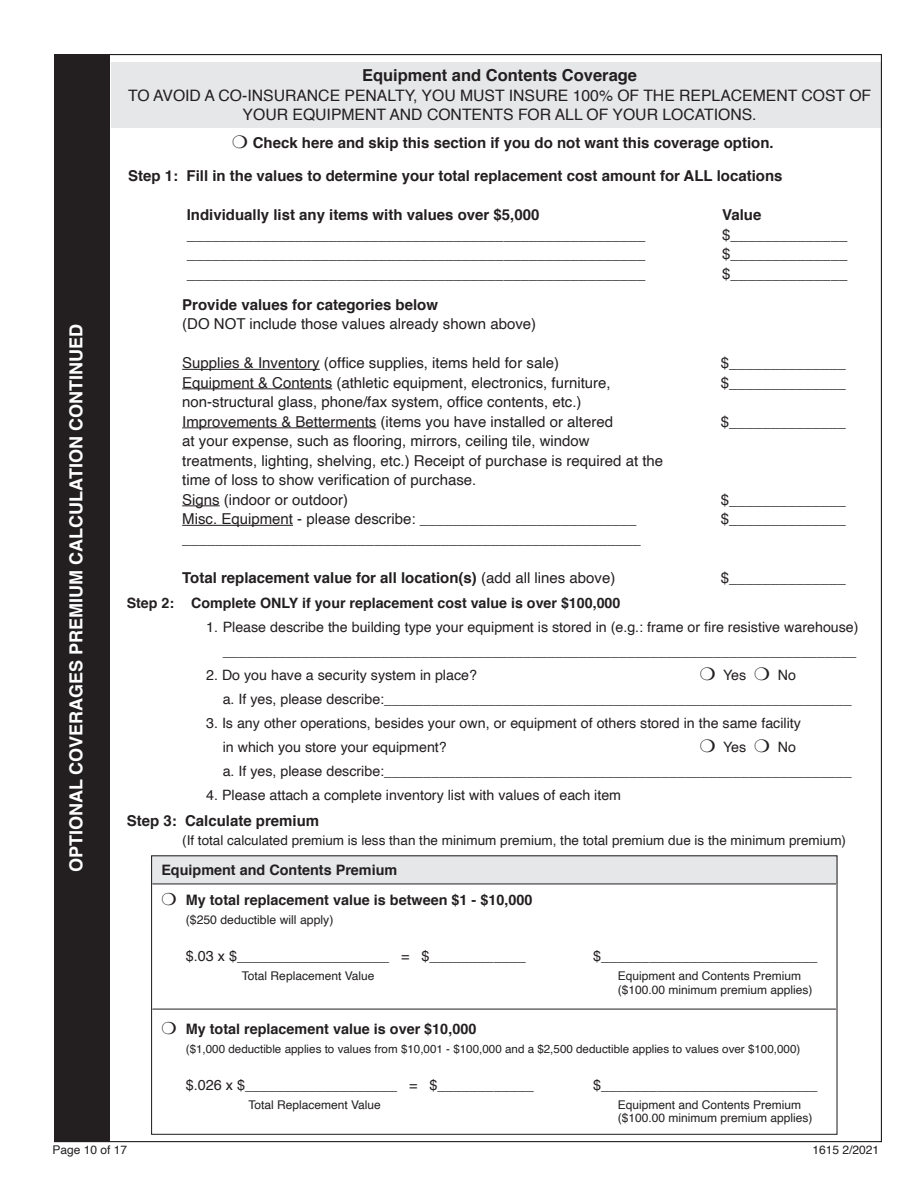
<style>
.page{position:relative;width:918px;height:1188px;background:#fff}
.page>*{position:absolute;margin:0;border:0;box-sizing:border-box;transform-origin:0 0}
.t1{font:700 18px "Helvetica";color:#fff}
.t2{font:700 16.5px "Helvetica";color:#231f20}
.t3{font:15.75px/19.5px "Helvetica";color:#231f20;text-align:center}
.t4{font:15px/19.5px "Helvetica";color:#231f20}
.t5{font:700 15px "Helvetica";color:#231f20}
.t6{font:14.4px "Helvetica";color:#231f20}
.t7{font:700 14.4px/30px "Helvetica";color:#231f20}
.t8{font:14.25px/24px "Helvetica";color:#231f20}
.t9{font:700 14.25px "Helvetica";color:#231f20}
.t10{font:13.5px "Helvetica";color:#231f20}
.t11{font:12.3px "Helvetica";color:#231f20}
.t12{font:12px/13.5px "Helvetica";color:#231f20}
.t13{font:11.7px "Helvetica";color:#231f20}
.s1{font-weight:400}
</style>
<div class="page">
<div style="left:111px;top:62px;width:770px;height:65px;background:#e6e7e9"></div>
<div style="left:54px;top:54px;width:56px;height:1087px;background:#231f20"></div>
<hr style="left:182px;top:369px;width:138px;height:1px;background:#231f20">
<hr style="left:182px;top:388px;width:150px;height:1px;background:#231f20">
<hr style="left:182px;top:427px;width:194px;height:1px;background:#231f20">
<hr style="left:182px;top:505px;width:38px;height:1px;background:#231f20">
<hr style="left:182px;top:525px;width:111px;height:1px;background:#231f20">
<div style="left:151px;top:856px;width:687px;height:28px;background:#e6e7e9"></div>
<hr style="left:152px;top:1009px;width:684px;height:1px;background:#231f20">
<div style="left:151px;top:855px;width:687px;height:280px;border:1px solid #231f20"></div>
<hr style="left:152px;top:884px;width:684px;height:1px;background:#231f20">
<p class="t2" style="left:362px;top:62px;width:277px">Equipment and Contents Coverage</p>
<p class="t3" style="left:128px;top:86px;width:745px">TO AVOID A CO-INSURANCE PENALTY, YOU MUST INSURE 100% OF THE REPLACEMENT COST OF<br>YOUR EQUIPMENT AND CONTENTS FOR ALL OF YOUR LOCATIONS.</p>
<p class="t5" style="left:253px;top:131px;width:522px">Check here and skip this section if you do not want this coverage option.</p>
<p class="t5" style="left:128px;top:164px;width:656px">Step 1: Fill in the values to determine your total replacement cost amount for ALL locations</p>
<p class="t5" style="left:187px;top:203px;width:354px">Individually list any items with values over $5,000</p>
<p class="t5" style="left:722px;top:203px;width:41px">Value</p>
<p class="t4" style="left:187px;top:225px;width:460px">_______________________________________________________</p>
<p class="t4" style="left:722px;top:225px;width:127px">$______________</p>
<p class="t1" style="left:62px;top:872px;width:550px;rotate:-90deg">OPTIONAL COVERAGES PREMIUM CALCULATION CONTINUED</p>
<p class="t4" style="left:187px;top:245px;width:460px">_______________________________________________________</p>
<p class="t4" style="left:187px;top:264px;width:460px">_______________________________________________________</p>
<p class="t4" style="left:722px;top:245px;width:127px">$______________</p>
<p class="t4" style="left:722px;top:264px;width:127px">$______________</p>
<p class="t5" style="left:182px;top:292px;width:257px">Provide values for categories below</p>
<p class="t4" style="left:182px;top:315px;width:356px">(DO NOT include those values already shown above)</p>
<p class="t4" style="left:182px;top:354px;width:378px">Supplies &amp; Inventory (office supplies, items held for sale)</p>
<p class="t4" style="left:721px;top:354px;width:127px">$______________</p>
<p class="t4" style="left:182px;top:373px;width:430px">Equipment &amp; Contents (athletic equipment, electronics, furniture,</p>
<p class="t4" style="left:721px;top:373px;width:127px">$______________</p>
<p class="t4" style="left:182px;top:393px;width:432px">non-structural glass, phone/fax system, office contents, etc.)<br>Improvements &amp; Betterments (items you have installed or altered</p>
<p class="t4" style="left:721px;top:412px;width:127px">$______________</p>
<p class="t4" style="left:182px;top:432px;width:483px">at your expense, such as flooring, mirrors, ceiling tile, window treatments, lighting, shelving, etc.) Receipt of purchase is required at the time of loss to show verification of purchase.<br>Signs (indoor or outdoor)</p>
<p class="t4" style="left:721px;top:490px;width:127px">$______________</p>
<p class="t4" style="left:182px;top:510px;width:456px">Misc. Equipment - please describe: __________________________</p>
<p class="t4" style="left:721px;top:510px;width:127px">$______________</p>
<p class="t4" style="left:182px;top:529px;width:460px">_______________________________________________________</p>
<p class="t5" style="left:182px;top:565px;width:435px">Total replacement value for all location(s) <span class="s1">(add all lines above)</span></p>
<p class="t5" style="left:721px;top:565px;width:127px"><span class="s1">$</span>______________</p>
<p class="t9" style="left:127px;top:592px;width:495px">Step 2: Complete ONLY if your replacement cost value is over $100,000</p>
<p class="t8" style="left:206px;top:616px;width:654px">1. Please describe the building type your equipment is stored in (e.g.: frame or fire resistive warehouse)</p>
<p class="t9" style="left:223px;top:640px;width:635px">________________________________________________________________________________</p>
<p class="t8" style="left:206px;top:664px;width:272px">2. Do you have a security system in place?</p>
<p class="t8" style="left:723px;top:664px;width:25px">Yes</p>
<p class="t8" style="left:223px;top:664px;width:631px;text-indent:555px">No<br>a. If yes, please describe:___________________________________________________________</p>
<p class="t8" style="left:223px;top:712px;width:580px;text-indent:-17px">3. Is any other operations, besides your own, or equipment of others stored in the same facility in which you store your equipment?</p>
<p class="t8" style="left:223px;top:736px;width:631px;text-indent:555px">No<br>a. If yes, please describe:___________________________________________________________</p>
<p class="t8" style="left:206px;top:784px;width:417px">4. Please attach a complete inventory list with values of each item</p>
<p class="t5" style="left:127px;top:808px;width:194px">Step 3: Calculate premium</p>
<p class="t10" style="left:182px;top:830px;width:665px">(If total calculated premium is less than the minimum premium, the total premium due is the minimum premium)</p>
<p class="t7" style="left:186px;top:855px;width:348px;text-indent:-24px">Equipment and Contents Premium<br>My total replacement value is between $1 - $10,000</p>
<p class="t11" style="left:186px;top:910px;width:149px">($250 deductible will apply)</p>
<p class="t6" style="left:186px;top:945px;width:341px">$.03 x $___________________ = $____________</p>
<p class="t6" style="left:593px;top:945px;width:226px">$___________________________</p>
<p class="t12" style="left:242px;top:969px;width:134px">Total Replacement Value</p>
<p class="t12" style="left:618px;top:969px;width:196px">Equipment and Contents Premium ($100.00 minimum premium applies)</p>
<p class="t7" style="left:186px;top:1014px;width:292px">My total replacement value is over $10,000</p>
<p class="t13" style="left:186px;top:1040px;width:616px">($1,000 deductible applies to values from $10,001 - $100,000 and a $2,500 deductible applies to values over $100,000)</p>
<p class="t6" style="left:186px;top:1074px;width:349px">$.026 x $___________________ = $____________</p>
<p class="t6" style="left:593px;top:1074px;width:226px">$___________________________</p>
<p class="t12" style="left:248px;top:1098px;width:134px">Total Replacement Value</p>
<p class="t12" style="left:618px;top:1098px;width:196px">Equipment and Contents Premium ($100.00 minimum premium applies)</p>
<p class="t8" style="left:723px;top:736px;width:25px">Yes</p>
<p class="t12" style="left:52px;top:1143px;width:76px">Page 10 of 17</p>
<p class="t12" style="left:812px;top:1143px;width:68px">1615 2/2021</p>
</div>
